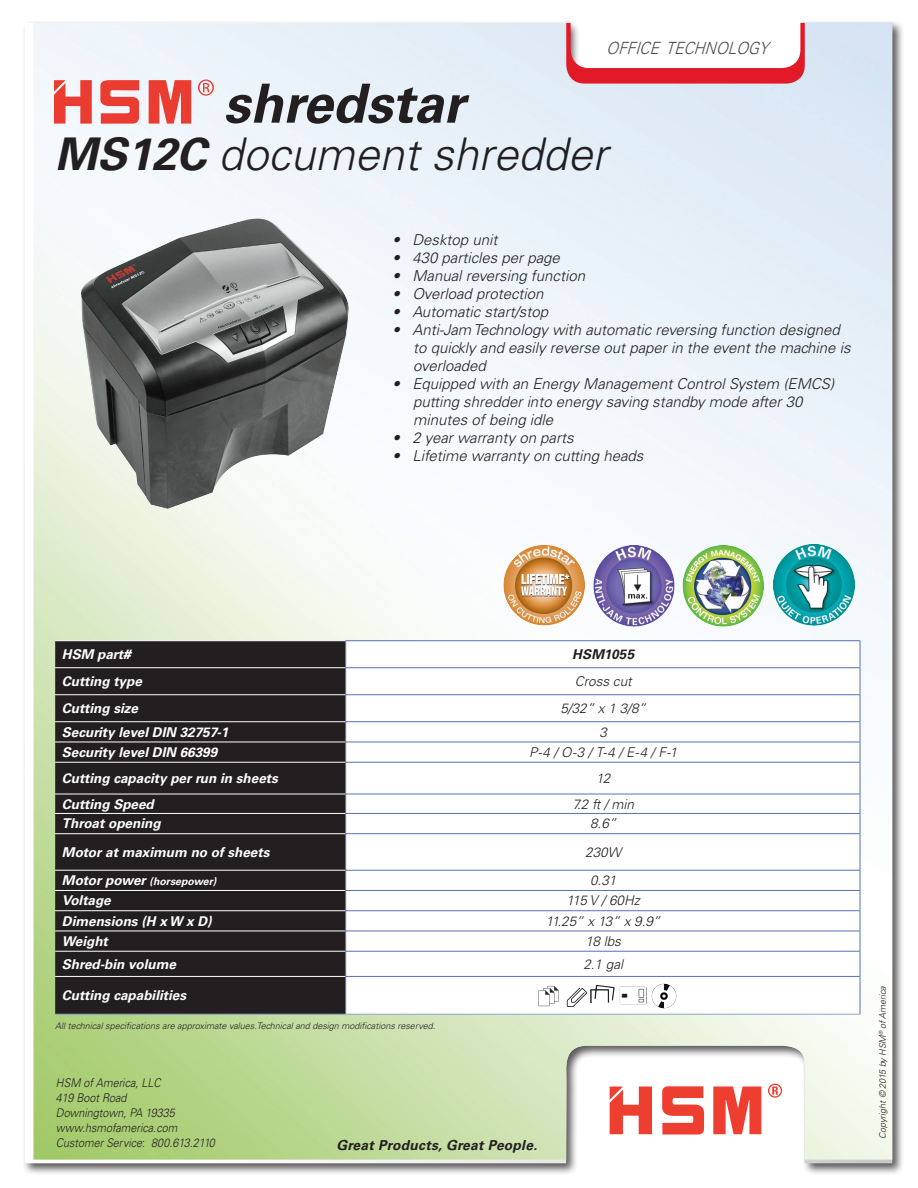
<style>
.page{position:relative;width:918px;height:1188px;background:#fff}
.page>*{position:absolute;margin:0;border:0;box-sizing:border-box;transform-origin:0 0}
.t1{font:italic 700 54px "Univers LT Std";color:#231f20}
.t2{font:italic 300 45px "Univers LT Std";color:#231f20}
.t3{font:italic 300 16.8px "Univers LT Std";color:#4b4c4d;scale:.91 1}
.t4{font:italic 300 15px/18px "Univers LT Std";color:#231f20}
.t5{font:italic 700 13.8px "Univers LT Std";letter-spacing:.02em;color:#231f20}
.t6{font:italic 700 13.5px "Univers LT Std";color:#fff}
.t7{font:italic 300 13.5px "Univers LT Std";color:#231f20}
.t8{font:italic 700 13.5px "Univers LT Std";letter-spacing:.02em;color:#231f20}
.t9{font:italic 300 12px/15px "Univers LT Std";color:#231f20;scale:.9 1}
.t10{font:italic 700 10.5px "Univers LT Std";color:#fff}
.t11{font:italic 300 9px "Univers LT Std";color:#231f20}
.s1{font-weight:700}
.s2{font-size:13.5px}
</style>
<div class="page">
<div style="left:22px;top:20px;width:883px;height:1156px;background:#231f20;opacity:.75"></div>
<img style="left:33px;top:23px;width:859px;height:1137px">
<svg style="left:610px;top:1084px;width:172px;height:51px"></svg>
<svg style="left:566px;top:23px;width:239px;height:61px"></svg>
<div style="left:55px;top:641px;width:290px;height:373px;background:#231f20"></div>
<svg style="left:346px;top:641px;width:514px;height:373px"></svg>
<hr style="left:55px;top:640px;width:291px;height:1px;background:#fff">
<hr style="left:55px;top:667px;width:291px;height:1px;background:#fff">
<hr style="left:55px;top:694px;width:291px;height:1px;background:#fff">
<hr style="left:55px;top:721px;width:291px;height:1px;background:#fff">
<hr style="left:55px;top:742px;width:291px;height:1px;background:#fff">
<hr style="left:55px;top:762px;width:291px;height:1px;background:#fff">
<hr style="left:55px;top:794px;width:291px;height:1px;background:#fff">
<hr style="left:55px;top:813px;width:291px;height:1px;background:#fff">
<hr style="left:55px;top:833px;width:291px;height:1px;background:#fff">
<hr style="left:55px;top:870px;width:291px;height:1px;background:#fff">
<hr style="left:55px;top:890px;width:291px;height:1px;background:#fff">
<hr style="left:55px;top:910px;width:291px;height:1px;background:#fff">
<hr style="left:55px;top:931px;width:291px;height:1px;background:#fff">
<hr style="left:55px;top:951px;width:291px;height:1px;background:#fff">
<hr style="left:55px;top:976px;width:291px;height:1px;background:#fff">
<hr style="left:346px;top:694px;width:514px;height:1px;background:#5371b7">
<hr style="left:346px;top:721px;width:514px;height:1px;background:#5371b7">
<hr style="left:346px;top:742px;width:514px;height:1px;background:#5371b7">
<hr style="left:346px;top:762px;width:514px;height:1px;background:#5371b7">
<hr style="left:345px;top:762px;width:1px;height:32px;background:#5371b7">
<hr style="left:860px;top:762px;width:1px;height:32px;background:#5371b7">
<hr style="left:346px;top:794px;width:514px;height:1px;background:#5371b7">
<hr style="left:346px;top:813px;width:514px;height:1px;background:#5371b7">
<svg style="left:345px;top:794px;width:1px;height:40px"></svg>
<svg style="left:860px;top:794px;width:1px;height:40px"></svg>
<hr style="left:346px;top:833px;width:514px;height:1px;background:#5371b7">
<hr style="left:345px;top:834px;width:1px;height:36px;background:#5371b7">
<hr style="left:860px;top:834px;width:1px;height:36px;background:#5371b7">
<hr style="left:346px;top:870px;width:514px;height:1px;background:#5371b7">
<hr style="left:346px;top:890px;width:514px;height:1px;background:#5371b7">
<hr style="left:346px;top:910px;width:514px;height:1px;background:#5371b7">
<hr style="left:346px;top:931px;width:514px;height:1px;background:#5371b7">
<hr style="left:346px;top:951px;width:514px;height:1px;background:#5371b7">
<svg style="left:345px;top:870px;width:1px;height:106px"></svg>
<svg style="left:860px;top:870px;width:1px;height:106px"></svg>
<hr style="left:346px;top:976px;width:514px;height:1px;background:#5371b7">
<hr style="left:345px;top:977px;width:1px;height:37px;background:#5371b7">
<hr style="left:860px;top:977px;width:1px;height:37px;background:#5371b7">
<hr style="left:346px;top:640px;width:514px;height:1px;background:#5371b7">
<svg style="left:345px;top:641px;width:1px;height:121px"></svg>
<svg style="left:860px;top:641px;width:1px;height:121px"></svg>
<hr style="left:346px;top:667px;width:514px;height:1px;background:#5371b7">
<hr style="left:55px;top:1014px;width:291px;height:1px;background:#8ba5cb">
<hr style="left:346px;top:1014px;width:514px;height:1px;background:#8ba5cb">
<svg style="left:54px;top:80px;width:38px;height:44px"></svg>
<svg style="left:100px;top:80px;width:39px;height:44px"></svg>
<svg style="left:149px;top:80px;width:42px;height:44px;background:#eb5f57"></svg>
<svg style="left:198px;top:80px;width:16px;height:16px"></svg>
<img style="left:593px;top:546px;width:81px;height:81px">
<img style="left:773px;top:545px;width:81px;height:81px">
<img style="left:503px;top:544px;width:81px;height:82px">
<svg style="left:567px;top:988px;width:20px;height:19px"></svg>
<img style="left:590px;top:985px;width:23px;height:18px">
<svg style="left:620px;top:987px;width:1px;height:17px"></svg>
<svg style="left:538px;top:986px;width:21px;height:20px"></svg>
<img style="left:55px;top:204px;width:317px;height:317px">
<img style="left:683px;top:546px;width:81px;height:81px">
<h1 class="t1" style="left:223px;top:72px;width:243px">shredstar</h1>
<p class="t3" style="left:606px;top:38px;width:179px">OFFICE TECHNOLOGY</p>
<h2 class="t2" style="left:55px;top:127px;width:554px"><span class="s1">MS12C</span> document shredder</h2>
<p class="t4" style="left:392px;top:231px;width:107px">• Desktop unit</p>
<p class="t4" style="left:392px;top:249px;width:169px">• 430 particles per page</p>
<p class="t4" style="left:392px;top:267px;width:194px">• Manual reversing function</p>
<p class="t4" style="left:392px;top:285px;width:153px">• Overload protection</p>
<p class="t4" style="left:392px;top:303px;width:157px">• Automatic start/stop</p>
<p class="t4" style="left:413px;top:321px;width:439px;text-indent:-21px">• Anti-Jam Technology with automatic reversing function designed to quickly and easily reverse out paper in the event the machine is overloaded</p>
<p class="t4" style="left:413px;top:375px;width:423px;text-indent:-21px">• Equipped with an Energy Management Control System (EMCS) putting shredder into energy saving standby mode after 30 minutes of being idle</p>
<p class="t4" style="left:392px;top:429px;width:183px">• 2 year warranty on parts</p>
<p class="t4" style="left:392px;top:447px;width:253px">• Lifetime warranty on cutting heads</p>
<p class="t6" style="left:62px;top:646px;width:70px">HSM part#</p>
<p class="t8" style="left:572px;top:646px;width:64px">HSM1055</p>
<p class="t6" style="left:62px;top:673px;width:81px">Cutting type</p>
<p class="t7" style="left:575px;top:673px;width:59px">Cross cut</p>
<p class="t6" style="left:62px;top:700px;width:77px">Cutting size</p>
<p class="t7" style="left:560px;top:700px;width:87px">5/32” x 1 3/8”</p>
<p class="t6" style="left:62px;top:724px;width:168px">Security level DIN 32757-1</p>
<p class="t7" style="left:599px;top:724px;width:9px">3</p>
<p class="t6" style="left:62px;top:744px;width:157px">Security level DIN 66399</p>
<p class="t7" style="left:529px;top:744px;width:150px">P-4 / O-3 / T-4 / E-4 / F-1</p>
<p class="t6" style="left:62px;top:770px;width:217px">Cutting capacity per run in sheets</p>
<p class="t7" style="left:596px;top:770px;width:16px">12</p>
<p class="t6" style="left:62px;top:796px;width:93px">Cutting Speed</p>
<p class="t7" style="left:572px;top:796px;width:63px">7.2 ft / min</p>
<p class="t6" style="left:62px;top:816px;width:100px">Throat opening</p>
<p class="t7" style="left:590px;top:816px;width:28px">8.6”</p>
<p class="t6" style="left:62px;top:844px;width:209px">Motor at maximum no of sheets</p>
<p class="t7" style="left:585px;top:844px;width:38px">230W</p>
<p class="t10" style="left:62px;top:875px;width:156px"><span class="s2">Motor power</span> (horsepower)</p>
<p class="t7" style="left:590px;top:872px;width:28px">0.31</p>
<p class="t6" style="left:62px;top:893px;width:50px">Voltage</p>
<p class="t7" style="left:567px;top:893px;width:75px">115 V / 60Hz</p>
<p class="t6" style="left:62px;top:913px;width:151px">Dimensions (H x W x D)</p>
<p class="t7" style="left:546px;top:913px;width:116px">11.25” x 13” x 9.9”</p>
<p class="t6" style="left:62px;top:933px;width:47px">Weight</p>
<p class="t7" style="left:585px;top:933px;width:37px">18 lbs</p>
<p class="t6" style="left:62px;top:956px;width:116px">Shred-bin volume</p>
<p class="t7" style="left:583px;top:956px;width:41px">2.1 gal</p>
<p class="t6" style="left:62px;top:988px;width:126px">Cutting capabilities</p>
<p class="t11" style="left:55px;top:1020px;width:381px">All technical specifications are approximate values.Technical and design modifications reserved.</p>
<p class="t9" style="left:56px;top:1075px;width:178px">HSM of America, LLC<br>419 Boot Road<br>Downingtown, PA 19335 www.hsmofamerica.com<br>Customer Service: 800.613.2110</p>
<p class="t5" style="left:336px;top:1137px;width:202px">Great Products, Great People.</p>
<p class="t11" style="left:877px;top:1139px;width:155px;rotate:-90deg">Copyright © 2015 by HSM<sup>®</sup> of America</p>
</div>
